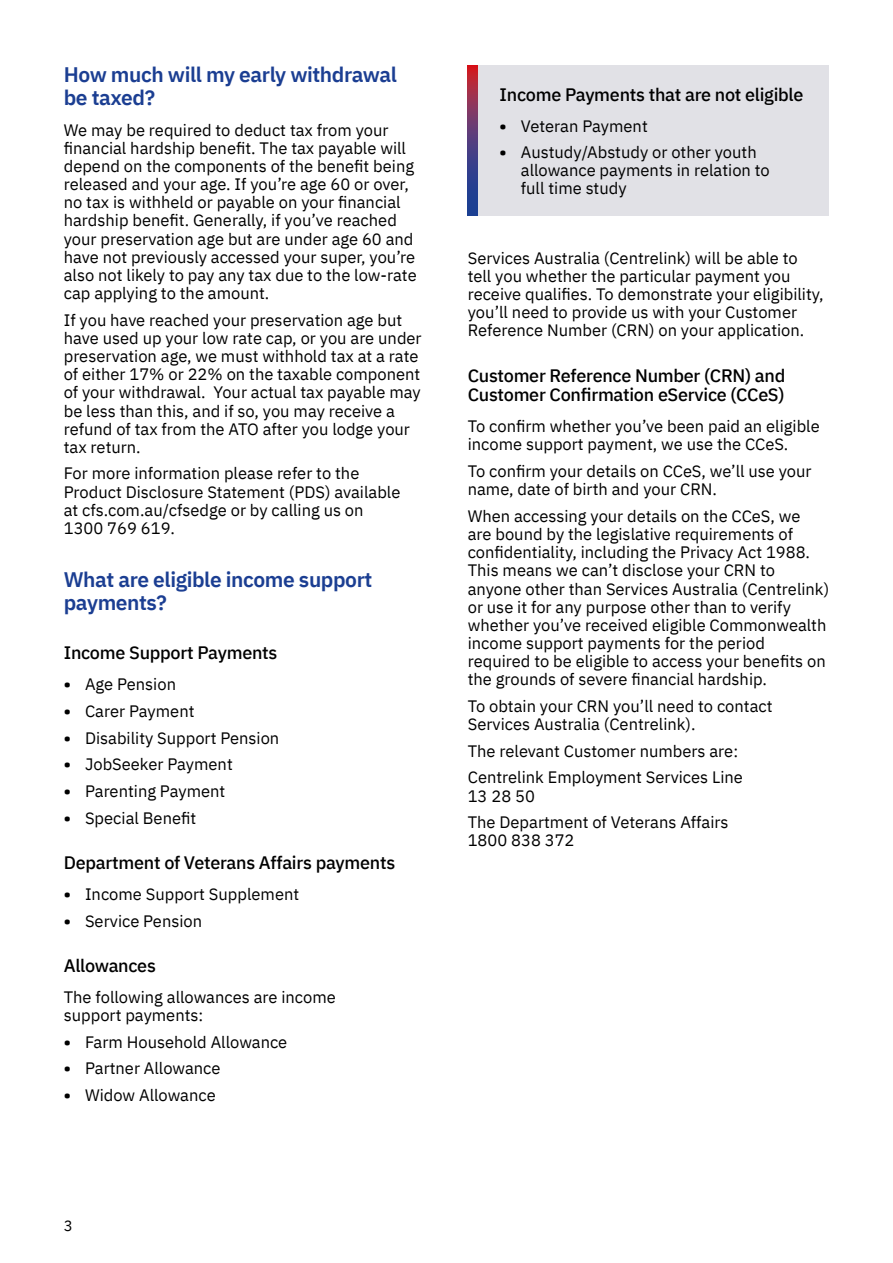
<style>
.page{position:relative;width:893px;height:1263px;background:#fff}
.page>*{position:absolute;margin:0;border:0;box-sizing:border-box;transform-origin:0 0}
.t1{font:600 21px/23.1px "IBM Plex Sans";letter-spacing:-.02em;color:#1b3e92}
.t2{font:500 18px/19.8px "IBM Plex Sans";letter-spacing:-.015em;color:#000}
.t3{font:16.5px/18.1px "IBM Plex Sans";color:#000}
.t4{font:15px "IBM Plex Sans";color:#000}
.s1{font-weight:700}
</style>
<div class="page">
<svg style="left:468px;top:65px;width:10px;height:151px;background:#613770"></svg>
<div style="left:478px;top:65px;width:351px;height:151px;background:#e1e1e6"></div>
<p class="t1" style="left:64px;top:61px;width:335px">How much will my early withdrawal be taxed?</p>
<p class="t3" style="left:64px;top:119px;width:354px">We may be required to deduct tax from your financial hardship benefit. The tax payable will depend on the components of the benefit being released and your age. If you’re age 60 or over, no tax is withheld or payable on your financial hardship benefit. Generally, if you’ve reached your preservation age but are under age 60 and have not previously accessed your super, you’re also not likely to pay any tax due to the low-rate cap applying to the amount.</p>
<p class="t3" style="left:64px;top:309px;width:359px">If you have reached your preservation age but have used up your low rate cap, or you are under preservation age, we must withhold tax at a rate of either 17% or 22% on the taxable component of your withdrawal. Your actual tax payable may be less than this, and if so, you may receive a refund of tax from the ATO after you lodge your tax return.</p>
<p class="t3" style="left:64px;top:463px;width:338px">For more information please refer to the Product Disclosure Statement (PDS) available at cfs.com.au/cfsedge or by calling us on 1300 769 619.</p>
<p class="t1" style="left:64px;top:566px;width:310px">What are eligible income support payments?</p>
<p class="t2" style="left:64px;top:642px;width:215px">Income Support Payments</p>
<p class="t3" style="left:64px;top:674px;width:114px"><span class="s1">•</span> Age Pension</p>
<p class="t3" style="left:64px;top:701px;width:132px"><span class="s1">•</span> Carer Payment</p>
<p class="t3" style="left:64px;top:727px;width:217px"><span class="s1">•</span> Disability Support Pension</p>
<p class="t3" style="left:64px;top:754px;width:171px"><span class="s1">•</span> JobSeeker Payment</p>
<p class="t3" style="left:64px;top:781px;width:163px"><span class="s1">•</span> Parenting Payment</p>
<p class="t3" style="left:64px;top:807px;width:134px"><span class="s1">•</span> Special Benefit</p>
<p class="t2" style="left:64px;top:851px;width:333px">Department of Veterans Affairs payments</p>
<p class="t3" style="left:64px;top:883px;width:237px"><span class="s1">•</span> Income Support Supplement</p>
<p class="t3" style="left:64px;top:910px;width:140px"><span class="s1">•</span> Service Pension</p>
<p class="t2" style="left:64px;top:954px;width:94px">Allowances</p>
<p class="t3" style="left:64px;top:986px;width:274px">The following allowances are income support payments:</p>
<p class="t3" style="left:64px;top:1031px;width:225px"><span class="s1">•</span> Farm Household Allowance</p>
<p class="t3" style="left:64px;top:1058px;width:158px"><span class="s1">•</span> Partner Allowance</p>
<p class="t3" style="left:64px;top:1084px;width:153px"><span class="s1">•</span> Widow Allowance</p>
<p class="t2" style="left:500px;top:83px;width:305px">Income Payments that are not eligible</p>
<p class="t3" style="left:500px;top:115px;width:150px"><span class="s1">•</span> Veteran Payment</p>
<p class="t3" style="left:521px;top:142px;width:250px;text-indent:-21px"><span class="s1">•</span> Austudy/Abstudy or other youth allowance payments in relation to full time study</p>
<p class="t3" style="left:468px;top:247px;width:357px">Services Australia (Centrelink) will be able to tell you whether the particular payment you receive qualifies. To demonstrate your eligibility, you’ll need to provide us with your Customer Reference Number (CRN) on your application.</p>
<p class="t2" style="left:468px;top:364px;width:319px">Customer Reference Number (CRN) and<br>Customer Confirmation eService (CCeS)</p>
<p class="t3" style="left:468px;top:416px;width:354px">To confirm whether you’ve been paid an eligible income support payment, we use the CCeS.</p>
<p class="t3" style="left:468px;top:461px;width:345px">To confirm your details on CCeS, we’ll use your name, date of birth and your CRN.</p>
<p class="t3" style="left:468px;top:506px;width:363px">When accessing your details on the CCeS, we<br>are bound by the legislative requirements of confidentiality, including the Privacy Act 1988.<br>This means we can’t disclose your CRN to anyone other than Services Australia (Centrelink) or use it for any purpose other than to verify whether you’ve received eligible Commonwealth income support payments for the period required to be eligible to access your benefits on the grounds of severe financial hardship.</p>
<p class="t3" style="left:468px;top:696px;width:306px">To obtain your CRN you’ll need to contact<br>Services Australia (Centrelink).</p>
<p class="t3" style="left:468px;top:736px;width:277px;line-height:26.7px">The relevant Customer numbers are:<br>Centrelink Employment Services Line</p>
<p class="t3" style="left:468px;top:781px;width:262px;line-height:26.7px">13 28 50<br>The Department of Veterans Affairs</p>
<p class="t3" style="left:468px;top:830px;width:108px">1800 838 372</p>
<p class="t4" style="left:64px;top:1214px;width:10px">3</p>
</div>
